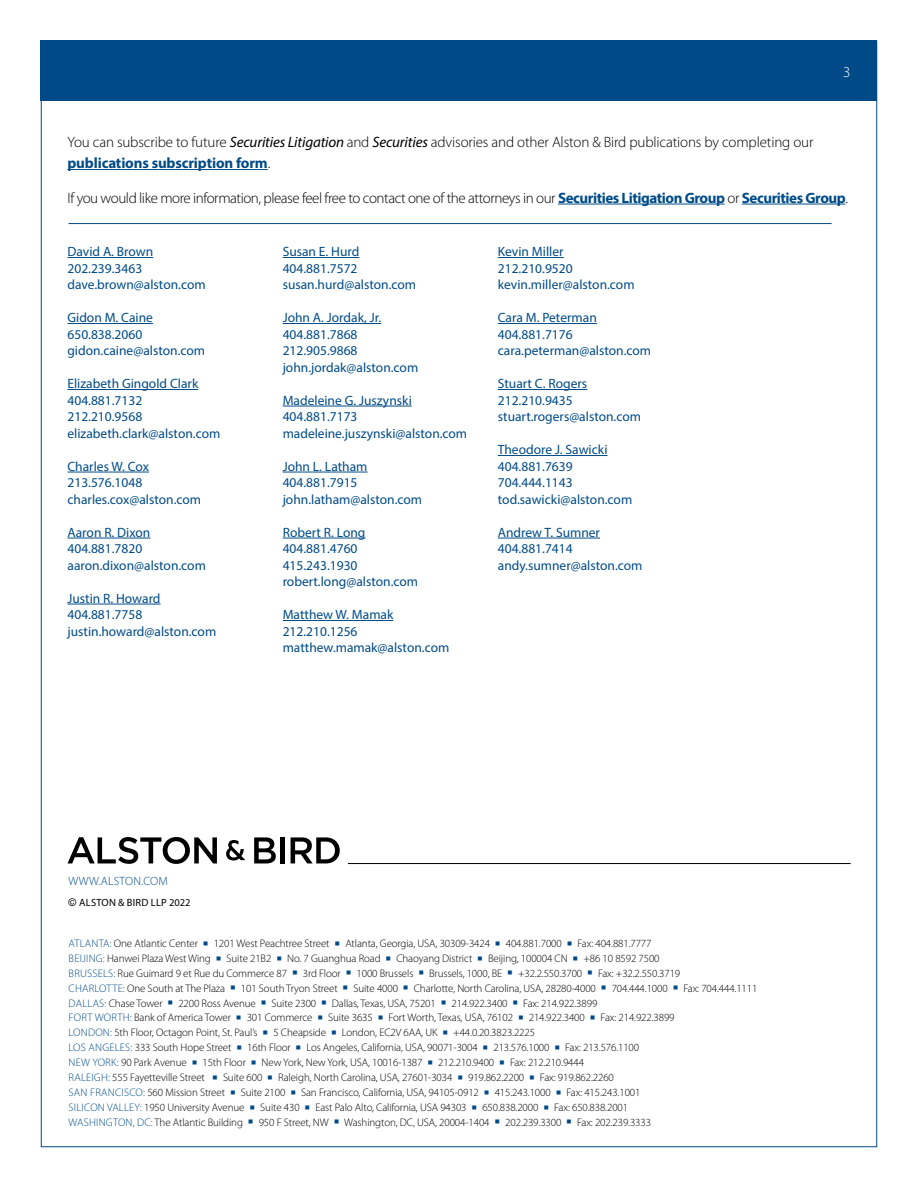
<style>
.page{position:relative;width:918px;height:1188px;background:#fff}
.page>*{position:absolute;margin:0;border:0;box-sizing:border-box;transform-origin:0 0}
.t1{font:300 15px/21px "Myriad Pro";letter-spacing:-.015em;color:#000}
.t2{font:300 15px "Myriad Pro";color:#fff}
.t3{font:13.5px/16.5px "Myriad Pro";color:#004b87}
.t4{font:300 12px "Myriad Pro";letter-spacing:.02em;color:#004b87}
.t5{font:300 10.95px/14.9px "Myriad Pro";letter-spacing:-.01em;color:#000}
.t6{font:10.5px "Myriad Pro";letter-spacing:.02em;color:#000}
.s1{font-weight:400;font-style:italic}
.s2{font-weight:700;color:#004b87}
.s3{font-family:"Arial"}
.s4{color:#004b87}
.s5{color:#004988}
</style>
<div class="page">
<hr style="left:69px;top:223px;width:763px;height:1px;background:#004b87">
<hr style="left:348px;top:863px;width:503px;height:1px;background:#000">
<svg style="left:67px;top:837px;width:150px;height:27px"></svg>
<svg style="left:226px;top:840px;width:19px;height:21px"></svg>
<svg style="left:254px;top:837px;width:22px;height:26px"></svg>
<div style="left:280px;top:837px;width:5px;height:26px;background:#000"></div>
<svg style="left:291px;top:837px;width:49px;height:26px"></svg>
<hr style="left:67px;top:169px;width:201px;height:1px;background:#004b87">
<hr style="left:558px;top:204px;width:167px;height:1px;background:#004b87">
<hr style="left:742px;top:204px;width:103px;height:1px;background:#004b87">
<div style="left:41px;top:40px;width:836px;height:61px;background:#004b87"></div>
<hr style="left:283px;top:257px;width:76px;height:1px;background:#004b87">
<hr style="left:283px;top:323px;width:98px;height:1px;background:#004b87">
<hr style="left:283px;top:406px;width:129px;height:1px;background:#004b87">
<hr style="left:283px;top:472px;width:85px;height:1px;background:#004b87">
<hr style="left:283px;top:538px;width:82px;height:1px;background:#004b87">
<hr style="left:283px;top:620px;width:110px;height:1px;background:#004b87">
<hr style="left:67px;top:257px;width:86px;height:1px;background:#004b87">
<hr style="left:67px;top:323px;width:86px;height:1px;background:#004b87">
<hr style="left:67px;top:389px;width:131px;height:1px;background:#004b87">
<hr style="left:67px;top:472px;width:82px;height:1px;background:#004b87">
<hr style="left:67px;top:538px;width:83px;height:1px;background:#004b87">
<hr style="left:67px;top:604px;width:94px;height:1px;background:#004b87">
<hr style="left:498px;top:257px;width:66px;height:1px;background:#004b87">
<hr style="left:498px;top:323px;width:99px;height:1px;background:#004b87">
<hr style="left:498px;top:389px;width:89px;height:1px;background:#004b87">
<hr style="left:498px;top:455px;width:110px;height:1px;background:#004b87">
<hr style="left:498px;top:538px;width:102px;height:1px;background:#004b87">
<h1 class="t2" style="left:843px;top:63px;width:9px">3</h1>
<h1 class="t1" style="left:67px;top:131px;width:747px">You can subscribe to future <span class="s1">Securities Litigation</span> and <span class="s1">Securities</span> advisories and other Alston &amp; Bird publications by completing our <span class="s2">publications subscription form</span>.</h1>
<h1 class="t1" style="left:67px;top:187px;width:782px">If you would like more information, please feel free to contact one of the attorneys in our <span class="s2">Securities Litigation Group</span> or <span class="s2">Securities Group</span>.</h1>
<p class="t3" style="left:67px;top:243px;width:140px">David A. Brown<br>202.239.3463 dave.brown@alston.com</p>
<p class="t3" style="left:67px;top:309px;width:139px">Gidon M. Caine<br>650.838.2060 gidon.caine@alston.com</p>
<p class="t3" style="left:67px;top:375px;width:154px">Elizabeth Gingold Clark<br>404.881.7132<br>212.210.9568 elizabeth.clark@alston.com</p>
<p class="t3" style="left:67px;top:458px;width:135px">Charles W. Cox<br>213.576.1048 charles.cox@alston.com</p>
<p class="t3" style="left:67px;top:524px;width:140px">Aaron R. Dixon<br>404.881.7820 aaron.dixon@alston.com</p>
<p class="t3" style="left:67px;top:590px;width:150px">Justin R. Howard<br>404.881.7758 justin.howard@alston.com</p>
<p class="t3" style="left:283px;top:243px;width:135px">Susan E. Hurd<br>404.881.7572 susan.hurd@alston.com</p>
<p class="t3" style="left:283px;top:309px;width:137px">John A. Jordak, Jr.<br>404.881.7868<br>212.905.9868 john.jordak@alston.com</p>
<p class="t3" style="left:283px;top:392px;width:186px">Madeleine G. Juszynski<br>404.881.7173 madeleine.juszynski@alston.com</p>
<p class="t3" style="left:283px;top:458px;width:141px">John L. Latham<br>404.881.7915 john.latham@alston.com</p>
<p class="t3" style="left:283px;top:524px;width:137px">Robert R. Long<br>404.881.4760<br>415.243.1930 robert.long@alston.com</p>
<p class="t3" style="left:283px;top:606px;width:168px">Matthew W. Mamak<br>212.210.1256 matthew.mamak@alston.com</p>
<p class="t3" style="left:498px;top:243px;width:138px">Kevin Miller<br>212.210.9520 kevin.miller@alston.com</p>
<p class="t3" style="left:498px;top:309px;width:155px">Cara M. Peterman<br>404.881.7176 cara.peterman@alston.com</p>
<p class="t3" style="left:498px;top:375px;width:145px">Stuart C. Rogers<br>212.210.9435 stuart.rogers@alston.com</p>
<p class="t3" style="left:498px;top:441px;width:136px">Theodore J. Sawicki<br>404.881.7639<br>704.444.1143 tod.sawicki@alston.com</p>
<p class="t3" style="left:498px;top:524px;width:146px">Andrew T. Sumner<br>404.881.7414 andy.sumner@alston.com</p>
<p class="t4" style="left:69px;top:874px;width:101px">WWW.ALSTON.COM</p>
<p class="t6" style="left:69px;top:896px;width:124px"><span class="s3">©</span> ALSTON &amp; BIRD LLP 2022</p>
<p class="t5" style="left:69px;top:936px;width:690px"><span class="s4">ATLANTA:</span> One Atlantic Center <span class="s4">■</span> 1201 West Peachtree Street <span class="s4">■</span> Atlanta, Georgia, USA, 30309-3424 <span class="s4">■</span> 404.881.7000 <span class="s4">■</span> Fax: 404.881.7777<br><span class="s4">BEIJING:</span> Hanwei Plaza West Wing <span class="s4">■</span> Suite 21B2 <span class="s4">■</span> No. 7 Guanghua Road <span class="s4">■</span> Chaoyang District <span class="s4">■</span> Beijing, 100004 CN <span class="s4">■</span> +86 10 8592 7500<br><span class="s4">BRUSSELS:</span> Rue Guimard 9 et Rue du Commerce 87 <span class="s4">■</span> 3rd Floor <span class="s4">■</span> 1000 Brussels <span class="s4">■</span> Brussels, 1000, BE <span class="s4">■</span> +32.2.550.3700 <span class="s4">■</span> Fax: +32.2.550.3719<br><span class="s4">CHARLOTTE:</span> One South at The Plaza <span class="s4">■</span> 101 South Tryon Street <span class="s4">■</span> Suite 4000 <span class="s4">■</span> Charlotte, North Carolina, USA, 28280-4000 <span class="s4">■</span> 704.444.1000 <span class="s4">■</span> Fax: 704.444.1111<br><span class="s4">DALLAS:</span> Chase Tower <span class="s4">■</span> 2200 Ross Avenue <span class="s4">■</span> Suite 2300 <span class="s4">■</span> Dallas, Texas, USA, 75201 <span class="s4">■</span> 214.922.3400 <span class="s4">■</span> Fax: 214.922.3899<br><span class="s5">FORT WORTH:</span> Bank of America Tower <span class="s4">■</span> 301 Commerce <span class="s4">■</span> Suite 3635 <span class="s4">■</span> Fort Worth, Texas, USA, 76102 <span class="s4">■</span> 214.922.3400 <span class="s4">■</span> Fax: 214.922.3899<br><span class="s5">LONDON:</span> 5th Floor, Octagon Point, St. Paul’s <span class="s5">■</span> 5 Cheapside <span class="s5">■</span> London, EC2V 6AA, UK <span class="s5">■</span> +44.0.20.3823.2225<br><span class="s4">LOS ANGELES:</span> 333 South Hope Street <span class="s4">■</span> 16th Floor <span class="s4">■</span> Los Angeles, California, USA, 90071-3004 <span class="s4">■</span> 213.576.1000 <span class="s4">■</span> Fax: 213.576.1100<br><span class="s4">NEW YORK:</span> 90 Park Avenue <span class="s4">■</span> 15th Floor <span class="s4">■</span> New York, New York, USA, 10016-1387 <span class="s4">■</span> 212.210.9400 <span class="s4">■</span> Fax: 212.210.9444<br><span class="s4">RALEIGH:</span> 555 Fayetteville Street <span class="s4">■</span> Suite 600 <span class="s4">■</span> Raleigh, North Carolina, USA, 27601-3034 <span class="s4">■</span> 919.862.2200 <span class="s4">■</span> Fax: 919.862.2260<br><span class="s4">SAN FRANCISCO:</span> 560 Mission Street <span class="s4">■</span> Suite 2100 <span class="s4">■</span> San Francisco, California, USA, 94105-0912 <span class="s4">■</span> 415.243.1000 <span class="s4">■</span> Fax: 415.243.1001<br><span class="s4">SILICON VALLEY:</span> 1950 University Avenue <span class="s4">■</span> Suite 430 <span class="s4">■</span> East Palo Alto, California, USA 94303 <span class="s4">■</span> 650.838.2000 <span class="s4">■</span> Fax: 650.838.2001<br><span class="s4">WASHINGTON, DC:</span> The Atlantic Building <span class="s4">■</span> 950 F Street, NW <span class="s4">■</span> Washington, DC, USA, 20004-1404 <span class="s4">■</span> 202.239.3300 <span class="s4">■</span> Fax: 202.239.3333</p>
</div>
